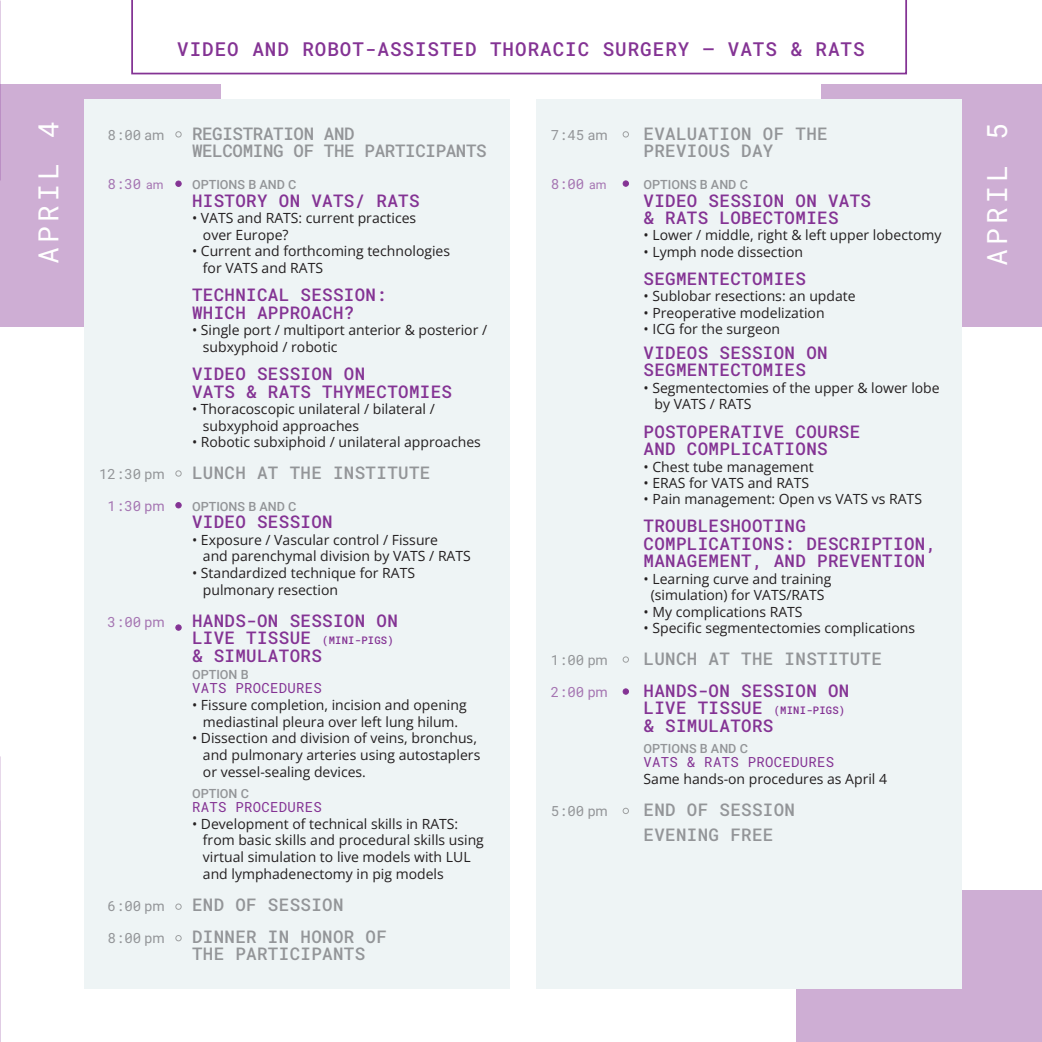
<style>
.page{position:relative;width:1042px;height:1042px;background:#fff}
.page>*{position:absolute;margin:0;border:0;box-sizing:border-box;transform-origin:0 0}
.t1{font:28px "Roboto Mono";letter-spacing:.15em;color:#fff}
.t2{font:19.25px "Roboto Mono";letter-spacing:.05em;color:#843394}
.t3{font:17.5px/17.5px "Roboto Mono";letter-spacing:.02em;color:#843394}
.t4{font:17.5px/17.5px "Roboto Mono";letter-spacing:.02em;color:#939598}
.t5{font:17.5px/17.5px "Roboto Mono";letter-spacing:-.02em;color:#939598}
.t6{font:14px/16.8px "Open Sans";color:#231f20}
.t7{font:14px "Roboto Mono";letter-spacing:.02em;color:#843394}
.t8{font:14px "Roboto Mono";color:#939598}
.t9{font:14px "Roboto Mono";color:#a575b2}
.t10{font:500 12.6px "Roboto";color:#939598}
.t11{font:10.5px "Roboto Mono";letter-spacing:.02em;color:#843394}
.s1{font-family:"Roboto"}
.s2{font-family:"Roboto";font-size:12.25px}
.s3{font-size:17.5px}
</style>
<div class="page">
<div style="left:796px;top:890px;width:246px;height:152px;background:#ceaed4"></div>
<svg style="left:131px;top:0;width:776px;height:74px"></svg>
<div style="left:0;top:84px;width:220px;height:242px;background:#ceaed4"></div>
<div style="left:821px;top:84px;width:221px;height:242px;background:#ceaed4"></div>
<div style="left:84px;top:99px;width:426px;height:889px;background:#eef4f5"></div>
<div style="left:536px;top:99px;width:425px;height:889px;background:#eef4f5"></div>
<div style="left:175px;top:181px;width:7px;height:6px;border:1px solid #843394;border-radius:50%"></div>
<div style="left:175px;top:502px;width:7px;height:6px;border:1px solid #843394;border-radius:50%"></div>
<div style="left:175px;top:624px;width:7px;height:7px;border:1px solid #843394;border-radius:50%"></div>
<div style="left:623px;top:180px;width:6px;height:7px;border:1px solid #843394;border-radius:50%"></div>
<svg style="left:623px;top:688px;width:6px;height:6px"></svg>
<div style="left:175px;top:131px;width:7px;height:6px;border:1px solid #231f20;border-radius:50%"></div>
<div style="left:175px;top:470px;width:7px;height:7px;border:1px solid #231f20;border-radius:50%"></div>
<div style="left:175px;top:903px;width:7px;height:7px;border:1px solid #231f20;border-radius:50%"></div>
<div style="left:175px;top:935px;width:7px;height:6px;border:1px solid #231f20;border-radius:50%"></div>
<svg style="left:623px;top:131px;width:6px;height:6px"></svg>
<div style="left:623px;top:656px;width:6px;height:7px;border:1px solid #231f20;border-radius:50%"></div>
<svg style="left:623px;top:808px;width:6px;height:6px"></svg>
<p class="t2" style="left:177px;top:36px;width:689px">VIDEO AND ROBOT-ASSISTED THORACIC SURGERY – VATS &amp; RATS</p>
<p class="t1" style="left:29px;top:264px;width:144px;rotate:-90deg">APRIL 4</p>
<p class="t1" style="left:978px;top:266px;width:144px;rotate:-90deg">APRIL 5</p>
<p class="t8" style="left:108px;top:125px;width:58px">8:00 <span class="s1">am</span></p>
<p class="t5" style="left:192px;top:124px;width:296px">REGISTRATION AND<br>WELCOMING OF THE PARTICIPANTS</p>
<p class="t9" style="left:108px;top:174px;width:57px">8:30 <span class="s2">am</span></p>
<p class="t10" style="left:192px;top:176px;width:106px">OPTIONS B AND C</p>
<p class="t3" style="left:192px;top:191px;width:229px">HISTORY ON VATS/ RATS</p>
<p class="t6" style="left:203px;top:209px;width:215px;text-indent:-11px">• VATS and RATS: current practices over Europe?</p>
<p class="t6" style="left:203px;top:242px;width:249px;text-indent:-11px">• Current and forthcoming technologies for VATS and RATS</p>
<p class="t3" style="left:192px;top:286px;width:196px">TECHNICAL SESSION:<br>WHICH APPROACH?</p>
<p class="t6" style="left:203px;top:321px;width:286px;text-indent:-11px">• Single port / multiport anterior &amp; posterior / subxyphoid / robotic</p>
<p class="t3" style="left:192px;top:365px;width:262px">VIDEO SESSION ON<br>VATS &amp; RATS THYMECTOMIES</p>
<p class="t6" style="left:203px;top:400px;width:233px;text-indent:-11px">• Thoracoscopic unilateral / bilateral / subxyphoid approaches</p>
<p class="t6" style="left:192px;top:433px;width:290px">• Robotic subxiphoid / unilateral approaches</p>
<p class="t8" style="left:99px;top:464px;width:67px">12:30 <span class="s1">pm</span></p>
<p class="t4" style="left:192px;top:463px;width:240px">LUNCH AT THE INSTITUTE</p>
<p class="t9" style="left:108px;top:496px;width:59px">1:30 <span class="s1">pm</span></p>
<p class="t10" style="left:192px;top:498px;width:106px">OPTIONS B AND C</p>
<p class="t3" style="left:192px;top:513px;width:142px">VIDEO SESSION</p>
<p class="t6" style="left:203px;top:531px;width:269px;text-indent:-11px">• Exposure / Vascular control / Fissure<br>and parenchymal division by VATS / RATS</p>
<p class="t6" style="left:203px;top:564px;width:214px;text-indent:-11px">• Standardized technique for RATS pulmonary resection</p>
<p class="t9" style="left:108px;top:612px;width:59px">3:00 <span class="s1">pm</span></p>
<p class="t3" style="left:192px;top:611px;width:207px">HANDS-ON SESSION ON</p>
<p class="t11" style="left:192px;top:633px;width:203px"><span class="s3">LIVE TISSUE</span> (MINI-PIGS)</p>
<p class="t3" style="left:192px;top:646px;width:131px">&amp; SIMULATORS</p>
<p class="t10" style="left:192px;top:666px;width:58px">OPTION B</p>
<p class="t7" style="left:192px;top:679px;width:131px">VATS PROCEDURES</p>
<p class="t6" style="left:192px;top:696px;width:276px;text-align:center">• Fissure completion, incision and opening mediastinal pleura over left lung hilum.</p>
<p class="t6" style="left:203px;top:729px;width:279px;text-indent:-11px">• Dissection and division of veins, bronchus, and pulmonary arteries using autostaplers or vessel-sealing devices.</p>
<p class="t10" style="left:192px;top:785px;width:58px">OPTION C</p>
<p class="t7" style="left:192px;top:798px;width:131px">RATS PROCEDURES</p>
<p class="t6" style="left:203px;top:815px;width:282px;text-indent:-11px">• Development of technical skills in RATS: from basic skills and procedural skills using virtual simulation to live models with LUL and lymphadenectomy in pig models</p>
<p class="t8" style="left:108px;top:896px;width:59px">6:00 <span class="s1">pm</span></p>
<p class="t4" style="left:192px;top:895px;width:153px">END OF SESSION</p>
<p class="t8" style="left:108px;top:928px;width:59px">8:00 <span class="s1">pm</span></p>
<p class="t4" style="left:192px;top:927px;width:196px">DINNER IN HONOR OF<br>THE PARTICIPANTS</p>
<p class="t8" style="left:551px;top:125px;width:58px">7:45 <span class="s1">am</span></p>
<p class="t4" style="left:643px;top:124px;width:186px">EVALUATION OF THE<br>PREVIOUS DAY</p>
<p class="t9" style="left:551px;top:174px;width:57px">8:00 <span class="s2">am</span></p>
<p class="t10" style="left:643px;top:176px;width:106px">OPTIONS B AND C</p>
<p class="t3" style="left:643px;top:191px;width:229px">VIDEO SESSION ON VATS &amp; RATS LOBECTOMIES</p>
<p class="t6" style="left:643px;top:227px;width:299px">• Lower / middle, right &amp; left upper lobectomy</p>
<p class="t6" style="left:643px;top:243px;width:161px">• Lymph node dissection</p>
<p class="t3" style="left:643px;top:270px;width:164px">SEGMENTECTOMIES</p>
<p class="t6" style="left:643px;top:287px;width:214px">• Sublobar resections: an update</p>
<p class="t6" style="left:643px;top:304px;width:183px">• Preoperative modelization</p>
<p class="t6" style="left:643px;top:320px;width:138px">• ICG for the surgeon</p>
<p class="t3" style="left:643px;top:343px;width:186px">VIDEOS SESSION ON<br>SEGMENTECTOMIES</p>
<p class="t6" style="left:654px;top:379px;width:287px;text-indent:-11px">• Segmentectomies of the upper &amp; lower lobe by VATS / RATS</p>
<p class="t3" style="left:643px;top:422px;width:218px">POSTOPERATIVE COURSE<br>AND COMPLICATIONS</p>
<p class="t6" style="left:643px;top:458px;width:172px">• Chest tube management</p>
<p class="t6" style="left:643px;top:474px;width:167px">• ERAS for VATS and RATS</p>
<p class="t6" style="left:643px;top:490px;width:280px">• Pain management: Open vs VATS vs RATS</p>
<p class="t3" style="left:643px;top:517px;width:294px">TROUBLESHOOTING<br>COMPLICATIONS: DESCRIPTION,<br>MANAGEMENT, AND PREVENTION</p>
<p class="t6" style="left:643px;top:570px;width:189px;text-align:center">• Learning curve and training (simulation) for VATS/RATS</p>
<p class="t6" style="left:643px;top:603px;width:161px">• My complications RATS</p>
<p class="t6" style="left:643px;top:619px;width:273px">• Specific segmentectomies complications</p>
<p class="t8" style="left:551px;top:650px;width:59px">1:00 <span class="s1">pm</span></p>
<p class="t4" style="left:643px;top:649px;width:240px">LUNCH AT THE INSTITUTE</p>
<p class="t9" style="left:551px;top:682px;width:59px">2:00 <span class="s1">pm</span></p>
<p class="t3" style="left:643px;top:681px;width:207px">HANDS-ON SESSION ON</p>
<p class="t11" style="left:643px;top:703px;width:203px"><span class="s3">LIVE TISSUE</span> (MINI-PIGS)</p>
<p class="t3" style="left:643px;top:716px;width:131px">&amp; SIMULATORS</p>
<p class="t10" style="left:643px;top:740px;width:106px">OPTIONS B AND C</p>
<p class="t7" style="left:643px;top:752px;width:192px">VATS &amp; RATS PROCEDURES</p>
<p class="t6" style="left:643px;top:770px;width:245px">Same hands-on procedures as April 4</p>
<p class="t8" style="left:551px;top:801px;width:59px">5:00 <span class="s1">pm</span></p>
<p class="t4" style="left:643px;top:800px;width:153px">END OF SESSION</p>
<p class="t4" style="left:643px;top:825px;width:131px">EVENING FREE</p>
</div>
